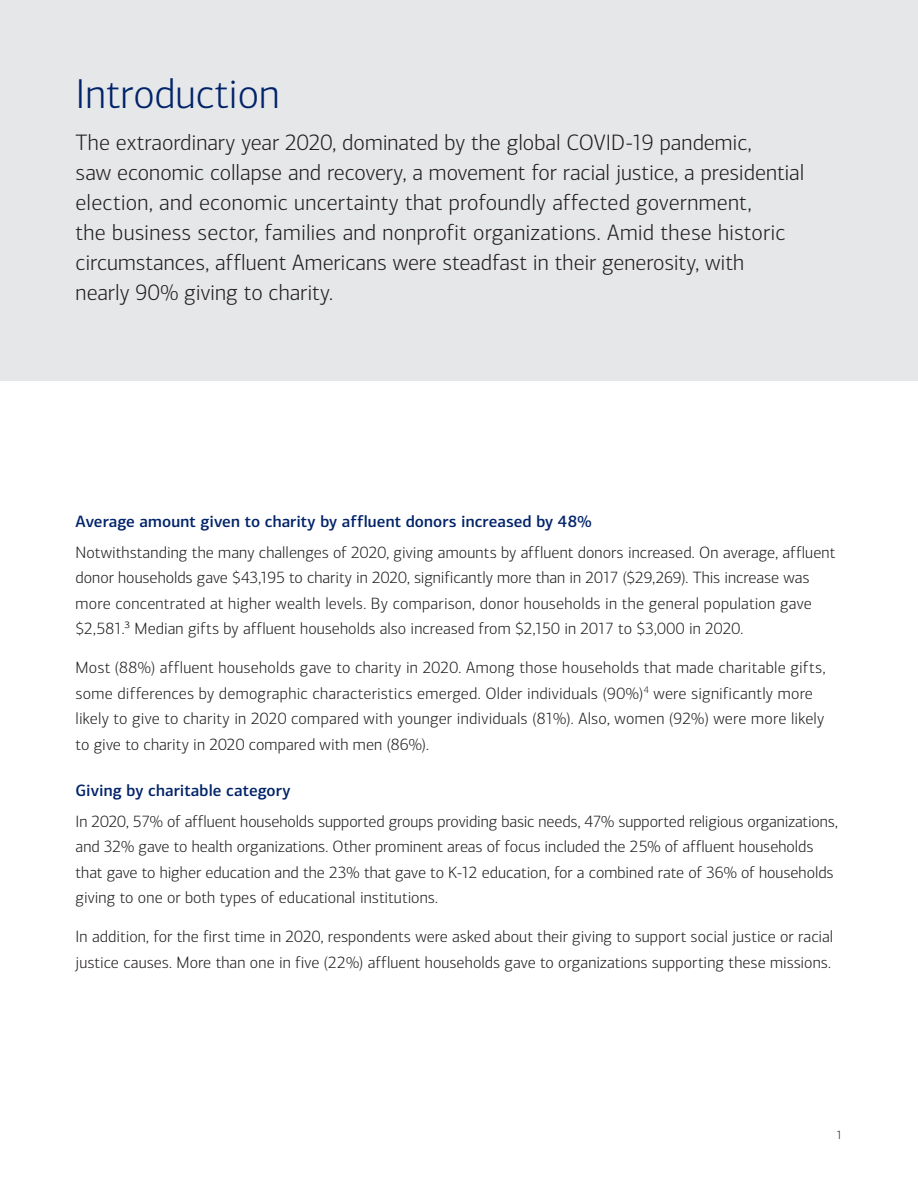
<style>
.page{position:relative;width:918px;height:1188px;background:#fff}
.page>*{position:absolute;margin:0;border:0;box-sizing:border-box;transform-origin:0 0}
.t1{font:300 42px "Connections";color:#002369}
.t2{font:300 22.5px/30px "Connections";color:#231f20}
.t3{font:300 16.5px/25.5px "Connections";letter-spacing:.005em;color:#231f20}
.t4{font:500 16.5px "Connections";letter-spacing:.005em;color:#002369}
.t5{font:300 12px "Connections";color:#231f20}
</style>
<div class="page">
<div style="left:0;top:0;width:918px;height:380px;background:#e6e7e9"></div>
<h2 class="t1" style="left:76px;top:70px;width:205px">Introduction</h2>
<p class="t2" style="left:76px;top:128px;width:730px">The extraordinary year 2020, dominated by the global COVID-19 pandemic,<br>saw economic collapse and recovery, a movement for racial justice, a presidential election, and economic uncertainty that profoundly affected government,<br>the business sector, families and nonprofit organizations. Amid these historic circumstances, affluent Americans were steadfast in their generosity, with<br>nearly 90% giving to charity.</p>
<h2 class="t4" style="left:76px;top:511px;width:518px">Average amount given to charity by affluent donors increased by 48%</h2>
<p class="t3" style="left:76px;top:540px;width:761px">Notwithstanding the many challenges of 2020, giving amounts by affluent donors increased. On average, affluent donor households gave $43,195 to charity in 2020, significantly more than in 2017 ($29,269). This increase was more concentrated at higher wealth levels. By comparison, donor households in the general population gave $2,581.³ Median gifts by affluent households also increased from $2,150 in 2017 to $3,000 in 2020.</p>
<p class="t3" style="left:76px;top:655px;width:751px">Most (88%) affluent households gave to charity in 2020. Among those households that made charitable gifts, some differences by demographic characteristics emerged. Older individuals (90%)<sup>4</sup> were significantly more likely to give to charity in 2020 compared with younger individuals (81%). Also, women (92%) were more likely to give to charity in 2020 compared with men (86%).</p>
<h2 class="t4" style="left:76px;top:780px;width:216px">Giving by charitable category</h2>
<p class="t3" style="left:76px;top:808px;width:764px">In 2020, 57% of affluent households supported groups providing basic needs, 47% supported religious organizations, and 32% gave to health organizations. Other prominent areas of focus included the 25% of affluent households that gave to higher education and the 23% that gave to K-12 education, for a combined rate of 36% of households giving to one or both types of educational institutions.</p>
<p class="t3" style="left:76px;top:924px;width:759px">In addition, for the first time in 2020, respondents were asked about their giving to support social justice or racial justice causes. More than one in five (22%) affluent households gave to organizations supporting these missions.</p>
<p class="t5" style="left:836px;top:1128px;width:8px">1</p>
</div>
